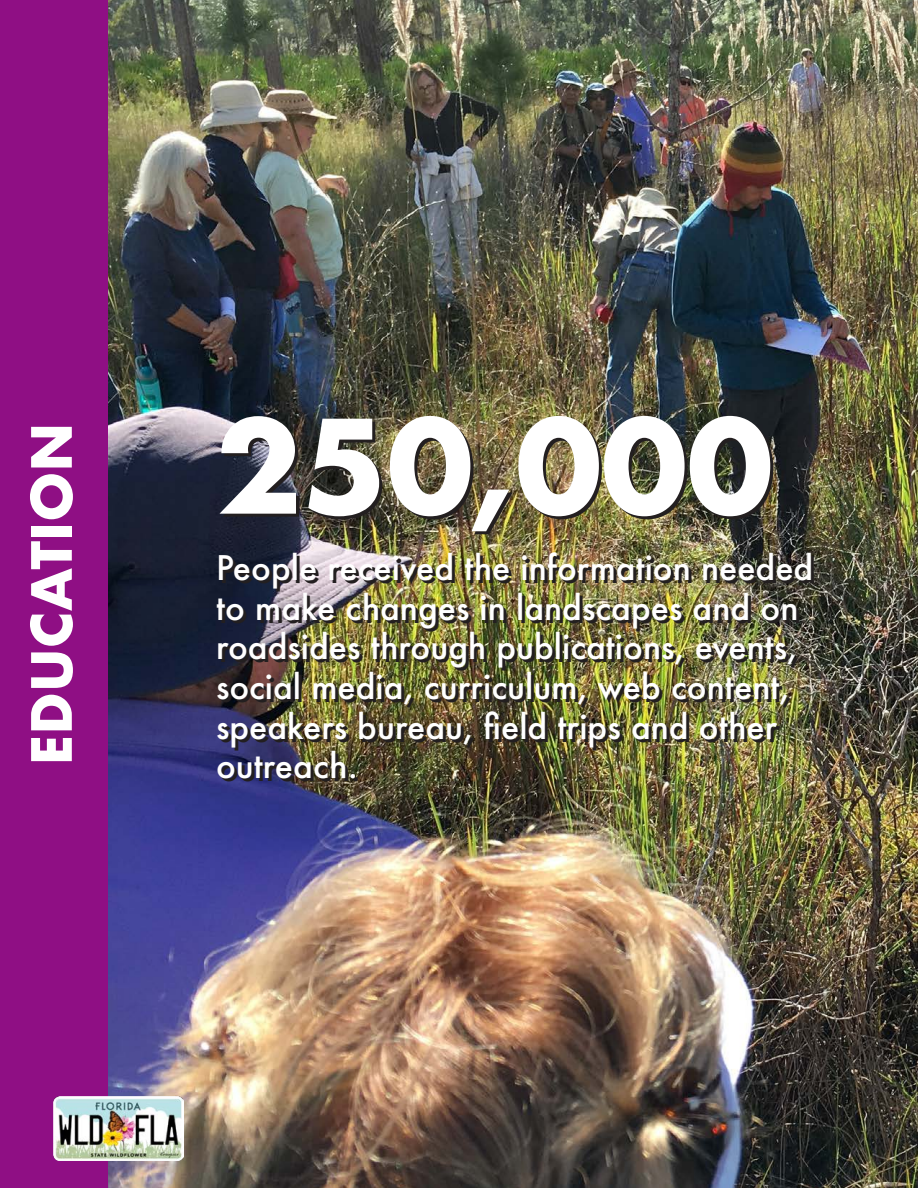
<style>
.page{position:relative;width:918px;height:1188px;background:#fff}
.page>*{position:absolute;margin:0;border:0;box-sizing:border-box;transform-origin:0 0}
.t1{font:700 126px "Futura";color:#fff}
.t2{font:700 54px "Futura";color:#fff}
.t3{font:500 33px/39.6px "Futura";color:#fff}
</style>
<div class="page">
<div style="left:0;top:0;width:108px;height:1188px;background:#8f0f84"></div>
<img style="left:108px;top:0;width:810px;height:1188px">
<img style="left:54px;top:1096px;width:130px;height:65px">
<p class="t2" style="left:12px;top:765px;width:344px;rotate:-90deg">EDUCATION</p>
<p class="t1" style="left:216px;top:375px;width:558px">250,000</p>
<p class="t3" style="left:216px;top:548px;width:599px">People received the information needed to make changes in landscapes and on roadsides through publications, events, social media, curriculum, web content, speakers bureau, field trips and other outreach.</p>
</div>
